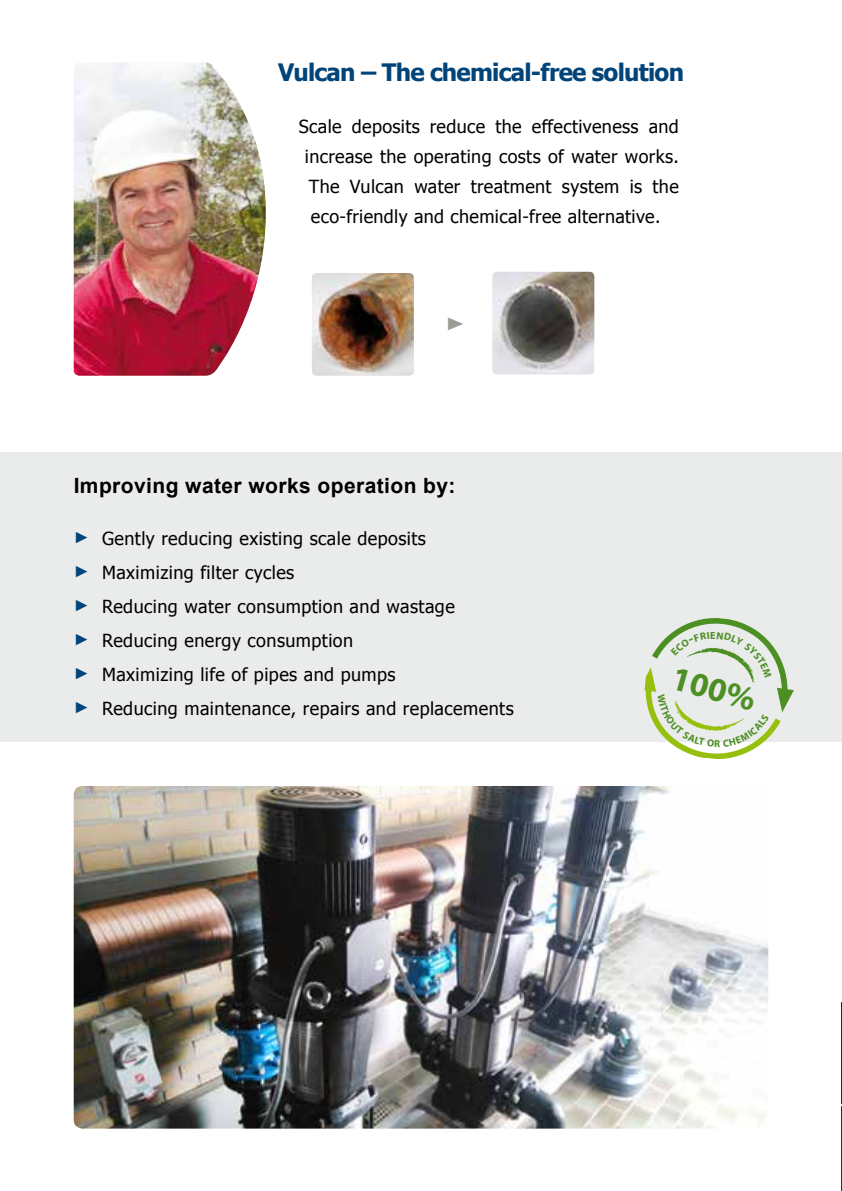
<style>
.page{position:relative;width:842px;height:1191px;background:#fff}
.page>*{position:absolute;margin:0;border:0;box-sizing:border-box;transform-origin:0 0}
.t1{font:700 33.8px "Myriad Pro";color:#4c8f22}
.t2{font:700 24px "Tahoma";letter-spacing:-.03em;color:#00447a}
.t3{font:700 21px "Arial";letter-spacing:.02em;color:#000}
.t4{font:18px/34px "Tahoma";letter-spacing:.025em;color:#000}
.t5{font:700 18px "Arial";color:#9d9c95;scale:1.2 1}
.s1{font-family:"Arial";font-size:16px;color:#00447a}
</style>
<div class="page">
<div style="left:0;top:452px;width:842px;height:289px;background:#eaebeb"></div>
<img style="left:492px;top:272px;width:102px;height:102px">
<img style="left:312px;top:273px;width:102px;height:103px">
<img style="left:74px;top:62px;width:192px;height:314px">
<img style="left:74px;top:786px;width:694px;height:342px">
<svg style="left:841px;top:1098px;width:1px;height:14px"></svg>
<svg style="left:643px;top:618px;width:151px;height:141px"></svg>
<h2 class="t2" style="left:278px;top:55px;width:408px">Vulcan – The chemical-free solution</h2>
<p class="t4" style="left:299px;top:110px;width:381px;line-height:30px;text-align:center">Scale deposits reduce the effectiveness and increase the operating costs of water works.<br>The Vulcan water treatment system is the eco-friendly and chemical-free alternative.</p>
<p class="t5" style="left:445px;top:311px;width:19px">►</p>
<p class="t3" style="left:74px;top:471px;width:383px">Improving water works operation by:</p>
<p class="t4" style="left:74px;top:520px;width:441px"><span class="s1">►</span> Gently reducing existing scale deposits<br><span class="s1">►</span> Maximizing filter cycles<br><span class="s1">►</span> Reducing water consumption and wastage<br><span class="s1">►</span> Reducing energy consumption<br><span class="s1">►</span> Maximizing life of pipes and pumps<br><span class="s1">►</span> Reducing maintenance, repairs and replacements</p>
<h1 class="t1" style="left:679px;top:655px;width:87px;rotate:16deg">100%</h1>
</div>
